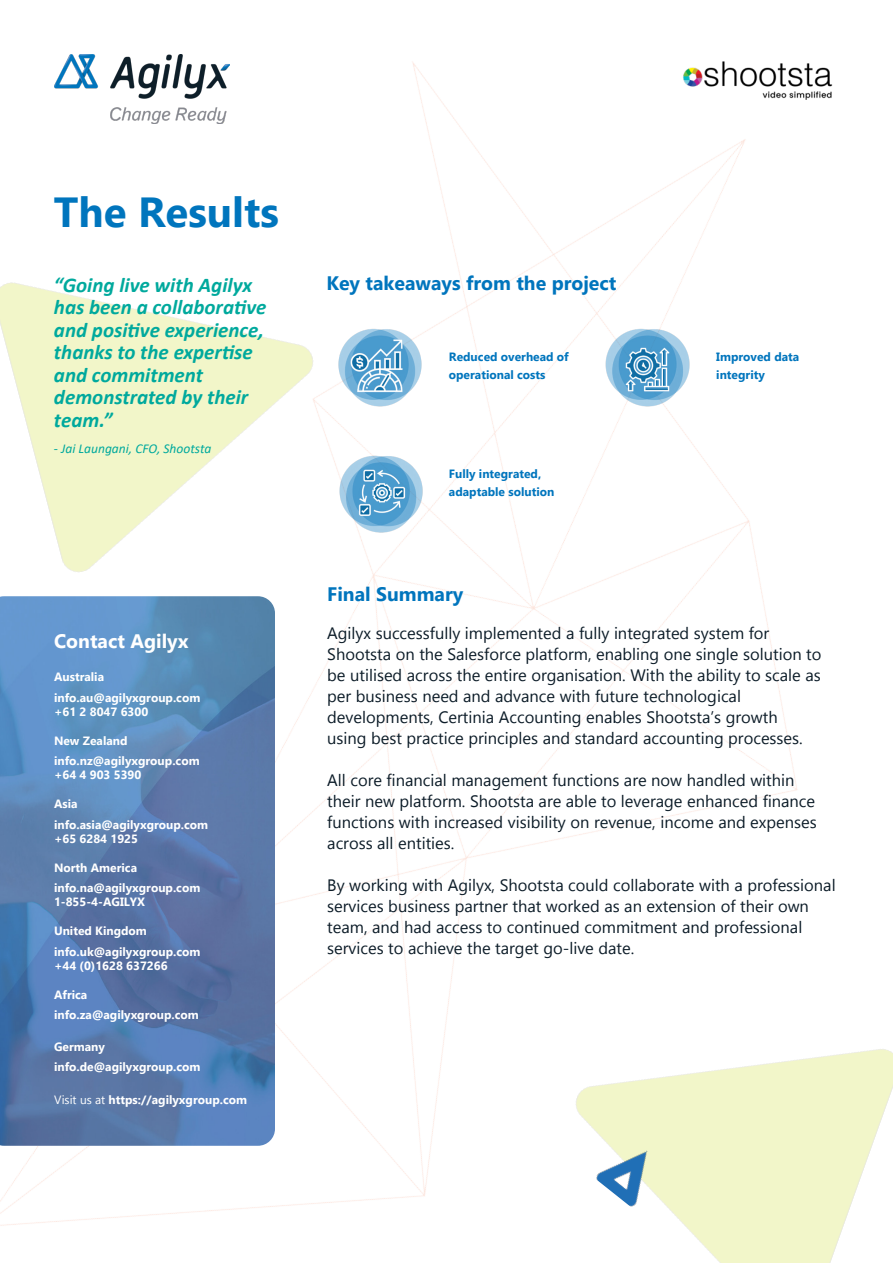
<style>
.page{position:relative;width:893px;height:1263px;background:#fff}
.page>*{position:absolute;margin:0;border:0;box-sizing:border-box;transform-origin:0 0}
.Large_white_heading{font:700 42px "Gadugi";color:#0075bd}
.t1{font:italic 700 21px/22.5px "Calibri";color:#00a99d}
.t2{font:700 19.5px "Gadugi";color:#0075bd}
.t3{font:700 19.5px "Gadugi";color:#fff}
.Paragraph_Style_2{font:16.5px/21px "Gadugi";color:#0c1c28}
.t4{font:italic 13.5px "Calibri";color:#00a99d}
.t5{font:700 12px "Gadugi";color:#fff}
.t6{font:700 12px/18px "Gadugi";color:#0075bd}
.s1{font-weight:400}
</style>
<div class="page">
<img style="left:0;top:61px;width:798px;height:1165px">
<img style="left:0;top:210px;width:353px;height:368px">
<img style="left:326px;top:316px;width:108px;height:107px">
<img style="left:54px;top:54px;width:175px;height:69px">
<img style="left:677px;top:61px;width:156px;height:44px">
<img style="left:594px;top:316px;width:107px;height:107px">
<img style="left:523px;top:953px;width:370px;height:310px">
<img style="left:591px;top:1133px;width:76px;height:76px">
<img style="left:327px;top:442px;width:108px;height:108px">
<img style="left:0;top:596px;width:275px;height:550px">
<p class="Large_white_heading" style="left:54px;top:186px;width:226px">The Results</p>
<p class="t1" style="left:54px;top:273px;width:214px">“Going live with Agilyx has been a collaborative and positive experience, thanks to the expertise and commitment demonstrated by their team.”</p>
<p class="t4" style="left:54px;top:439px;width:159px">- Jai Laungani, CFO, Shootsta</p>
<p class="t3" style="left:54px;top:629px;width:136px">Contact Agilyx</p>
<p class="t5" style="left:54px;top:670px;width:52px">Australia</p>
<p class="t5" style="left:54px;top:690px;width:148px">info.au@agilyxgroup.com</p>
<p class="t5" style="left:54px;top:704px;width:96px">+61 2 8047 6300</p>
<p class="t5" style="left:54px;top:733px;width:75px">New Zealand</p>
<p class="t5" style="left:54px;top:753px;width:147px">info.nz@agilyxgroup.com</p>
<p class="t5" style="left:54px;top:768px;width:89px">+64 4 903 5390</p>
<p class="t5" style="left:54px;top:797px;width:25px">Asia</p>
<p class="t5" style="left:54px;top:817px;width:156px">info.asia@agilyxgroup.com</p>
<p class="t5" style="left:54px;top:831px;width:86px">+65 6284 1925</p>
<p class="t5" style="left:54px;top:860px;width:85px">North America</p>
<p class="t5" style="left:54px;top:880px;width:148px">info.na@agilyxgroup.com</p>
<p class="t5" style="left:54px;top:895px;width:93px">1-855-4-AGILYX</p>
<p class="t5" style="left:54px;top:924px;width:94px">United Kingdom</p>
<p class="t5" style="left:54px;top:944px;width:148px">info.uk@agilyxgroup.com</p>
<p class="t5" style="left:54px;top:958px;width:115px">+44 (0)1628 637266</p>
<p class="t5" style="left:54px;top:987px;width:35px">Africa</p>
<p class="t5" style="left:54px;top:1007px;width:146px">info.za@agilyxgroup.com</p>
<p class="t5" style="left:54px;top:1040px;width:52px">Germany</p>
<p class="t5" style="left:54px;top:1060px;width:148px">info.de@agilyxgroup.com</p>
<p class="t5" style="left:54px;top:1092px;width:194px"><span class="s1">Visit us at</span> https://agilyxgroup.com</p>
<p class="t2" style="left:326px;top:271px;width:292px">Key takeaways from the project</p>
<p class="t6" style="left:449px;top:348px;width:121px">Reduced overhead of operational costs</p>
<p class="t6" style="left:449px;top:464px;width:107px">Fully integrated, adaptable solution</p>
<p class="t2" style="left:327px;top:583px;width:138px">Final Summary</p>
<p class="t6" style="left:716px;top:348px;width:85px">Improved data integrity</p>
<p class="Paragraph_Style_2" style="left:327px;top:622px;width:444px">Agilyx successfully implemented a fully integrated system for</p>
<p class="Paragraph_Style_2" style="left:327px;top:643px;width:496px">Shootsta on the Salesforce platform, enabling one single solution to</p>
<p class="Paragraph_Style_2" style="left:327px;top:664px;width:495px">be utilised across the entire organisation. With the ability to scale as</p>
<p class="Paragraph_Style_2" style="left:327px;top:685px;width:415px">per business need and advance with future technological</p>
<p class="Paragraph_Style_2" style="left:327px;top:706px;width:452px">developments, Certinia Accounting enables Shootsta’s growth</p>
<p class="Paragraph_Style_2" style="left:327px;top:727px;width:477px">using best practice principles and standard accounting processes.</p>
<p class="Paragraph_Style_2" style="left:327px;top:769px;width:469px">All core financial management functions are now handled within</p>
<p class="Paragraph_Style_2" style="left:327px;top:790px;width:489px">their new platform. Shootsta are able to leverage enhanced finance</p>
<p class="Paragraph_Style_2" style="left:327px;top:811px;width:491px">functions with increased visibility on revenue, income and expenses</p>
<p class="Paragraph_Style_2" style="left:327px;top:832px;width:129px">across all entities.</p>
<p class="Paragraph_Style_2" style="left:327px;top:874px;width:510px">By working with Agilyx, Shootsta could collaborate with a professional services business partner that worked as an extension of their own team, and had access to continued commitment and professional services to achieve the target go-live date.</p>
</div>
